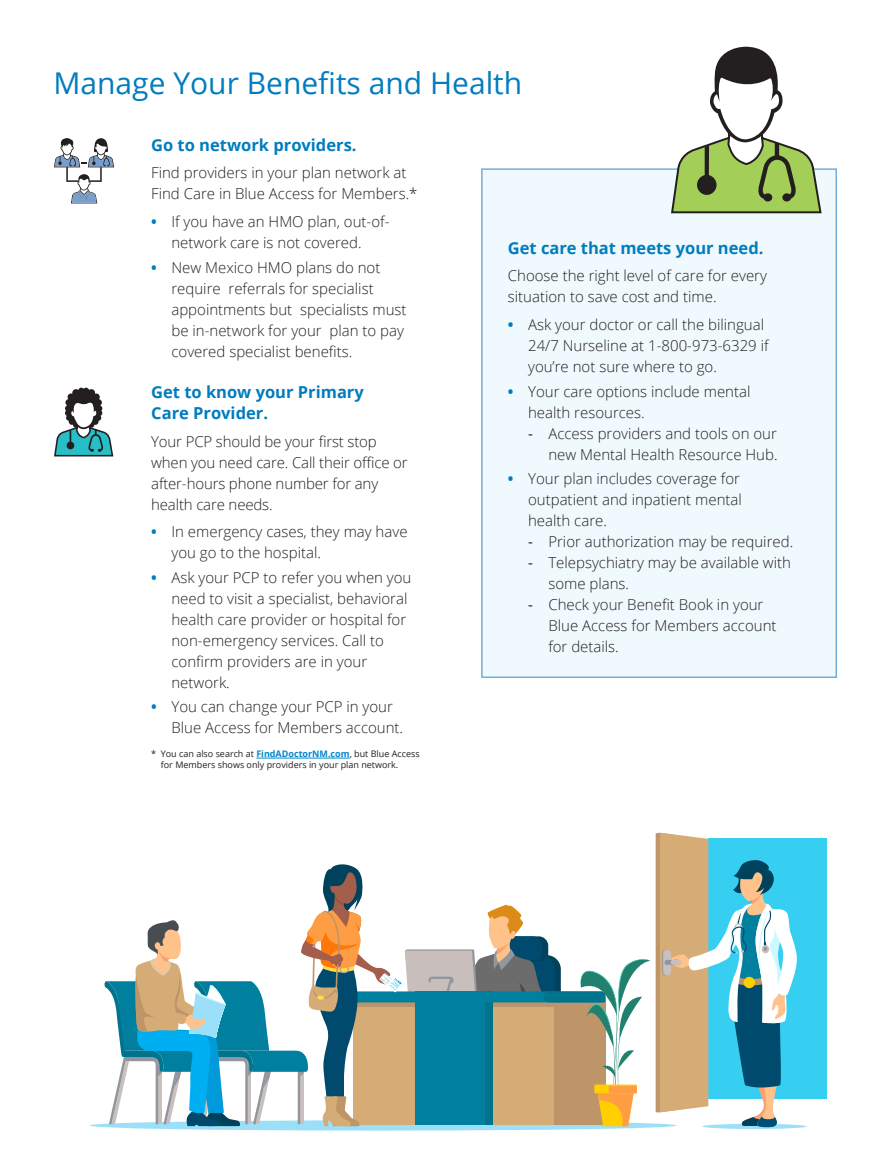
<style>
.page{position:relative;width:891px;height:1161px;background:#fff}
.page>*{position:absolute;margin:0;border:0;box-sizing:border-box;transform-origin:0 0}
.H1_lead-in__page_2{font:30px "Open Sans";color:#007cbf}
.H3_heading{font:700 16.5px/21px "Open Sans";color:#007cbf}
.P_body{font:300 15px/21px "Open Sans";color:#231f20}
.taglines{font:9px/10.8px "Open Sans";color:#231f20}
.s1{font-weight:700;color:#007cbf}
.s2{font-weight:700;color:#0085cb}
.s3{font-weight:400}
</style>
<div class="page">
<hr style="left:256px;top:758px;width:94px;height:1px;background:#0085cb">
<svg style="left:55px;top:388px;width:57px;height:68px"></svg>
<svg style="left:54px;top:138px;width:60px;height:65px"></svg>
<div style="left:481px;top:168px;width:356px;height:510px;background:#f0f9fd;border:2px solid #74aeda"></div>
<svg style="left:670px;top:46px;width:153px;height:168px"></svg>
<svg style="left:90px;top:1120px;width:586px;height:11px"></svg>
<svg style="left:702px;top:1124px;width:105px;height:5px"></svg>
<div style="left:708px;top:839px;width:118px;height:267px;background:#36cff2"></div>
<div style="left:708px;top:1099px;width:118px;height:10px;background:#fff"></div>
<svg style="left:104px;top:833px;width:693px;height:295px"></svg>
<h1 class="H1_lead-in__page_2" style="left:53px;top:63px;width:470px">Manage Your Benefits and Health</h1>
<h3 class="H3_heading" style="left:151px;top:134px;width:207px">Go to network providers.</h3>
<p class="P_body" style="left:151px;top:162px;width:268px">Find providers in your plan network at<br>Find Care in Blue Access for Members.*</p>
<p class="P_body" style="left:151px;top:211px;width:240px;text-align:center"><span class="s1">•</span> If you have an HMO plan, out-of&shy;network care is not covered.</p>
<p class="P_body" style="left:171px;top:256px;width:237px;text-indent:-20px"><span class="s1">•</span> New Mexico HMO plans do not require referrals for specialist appointments but specialists must be in-network for your plan to pay covered specialist benefits.</p>
<h3 class="H3_heading" style="left:151px;top:381px;width:214px">Get to know your Primary<br>Care Provider.</h3>
<p class="P_body" style="left:151px;top:430px;width:258px">Your PCP should be your first stop when you need care. Call their office or after-hours phone number for any health care needs.</p>
<p class="P_body" style="left:171px;top:521px;width:238px;text-indent:-20px"><span class="s1">•</span> In emergency cases, they may have you go to the hospital.</p>
<p class="P_body" style="left:171px;top:566px;width:242px;text-indent:-20px"><span class="s1">•</span> Ask your PCP to refer you when you need to visit a specialist, behavioral health care provider or hospital for non-emergency services. Call to confirm providers are in your network.</p>
<p class="P_body" style="left:171px;top:696px;width:233px;text-indent:-20px"><span class="s1">•</span> You can change your PCP in your<br>Blue Access for Members account.</p>
<p class="taglines" style="left:161px;top:748px;width:260px;text-indent:-10px">* You can also search at <span class="s2">FindADoctorNM.com</span>, but Blue Access for Members shows only providers in your plan network.</p>
<h3 class="H3_heading" style="left:508px;top:237px;width:257px">Get care that meets your need.</h3>
<p class="P_body" style="left:508px;top:265px;width:261px">Choose the right level of care for every situation to save cost and time.</p>
<p class="P_body" style="left:528px;top:314px;width:242px;text-indent:-20px"><span class="s1">•</span> Ask your doctor or call the bilingual<br>24/7 Nurseline at 1-800-973-6329 if you’re not sure where to go.</p>
<p class="P_body" style="left:528px;top:380px;width:224px;text-indent:-20px"><span class="s1">•</span> Your care options include mental health resources.</p>
<p class="P_body" style="left:528px;top:422px;width:251px;text-align:right"><span class="s3">-</span> Access providers and tools on our new Mental Health Resource Hub.</p>
<p class="P_body" style="left:528px;top:468px;width:215px;text-indent:-20px"><span class="s1">•</span> Your plan includes coverage for outpatient and inpatient mental health care.</p>
<p class="P_body" style="left:528px;top:531px;width:267px"><span class="s3">-</span> Prior authorization may be required.</p>
<p class="P_body" style="left:548px;top:552px;width:244px;text-indent:-20px"><span class="s3">-</span> Telepsychiatry may be available with some plans.</p>
<p class="P_body" style="left:548px;top:594px;width:230px;text-indent:-20px"><span class="s3">-</span> Check your Benefit Book in your<br>Blue Access for Members account for details.</p>
</div>
